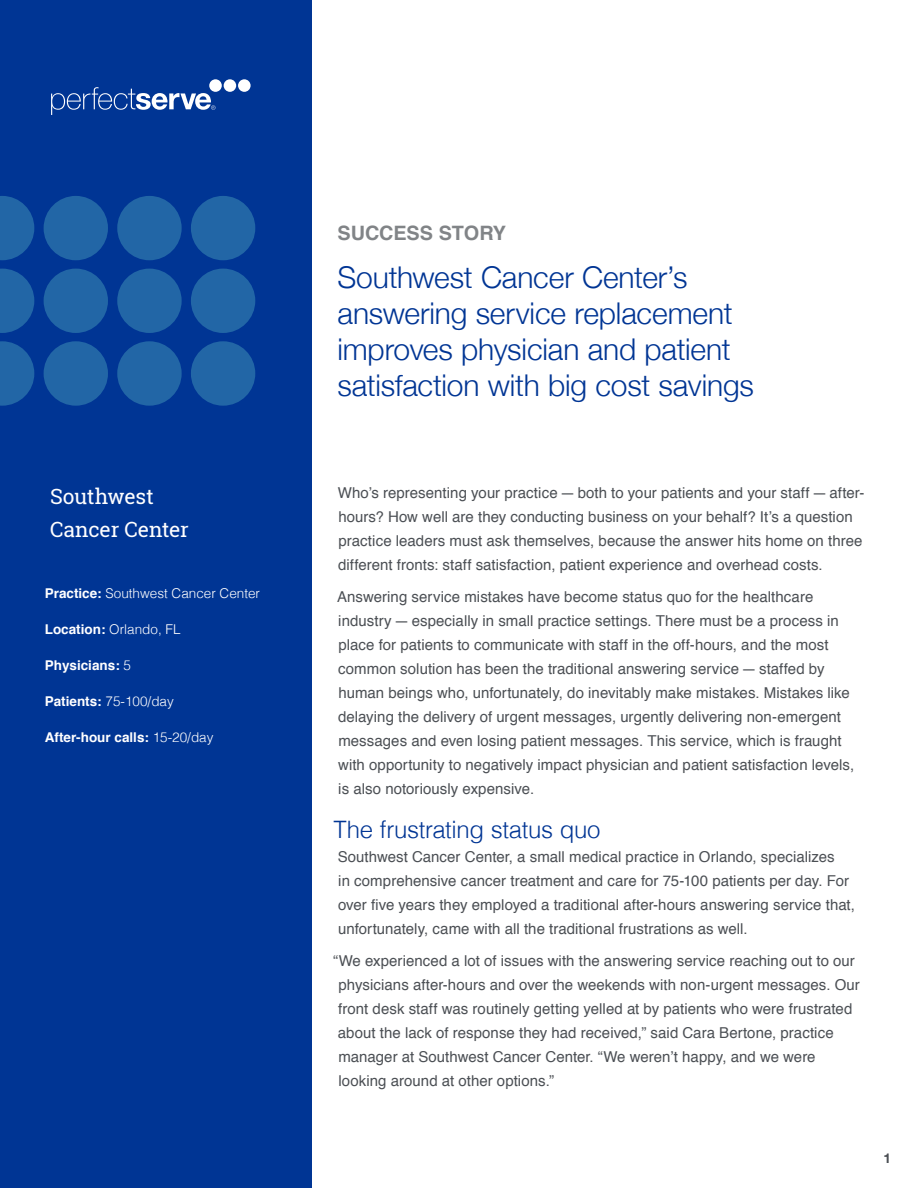
<style>
.page{position:relative;width:918px;height:1188px;background:#fff}
.page>*{position:absolute;margin:0;border:0;box-sizing:border-box;transform-origin:0 0}
.Headline{font:300 30px/36px "Helvetica Neue";letter-spacing:-.005em;color:#003594}
.Section_Headers{font:300 24px "Helvetica";letter-spacing:-.015em;color:#003594}
.Pull-quote{font:21px "Roboto Slab";letter-spacing:-.01em;color:#fff}
.t1{font:700 19.8px "Helvetica";color:#818487}
.Body_Text{font:15px/24px "Helvetica";letter-spacing:.005em;color:#4b4f54}
.Body_Text-2{font:300 13.5px "Helvetica";color:#fff}
.Body_Text-3{font:700 13.5px "Helvetica";color:#fff}
.t2{font:700 13.5px "Helvetica Neue";color:#4b4f54}
.s1{font-weight:700}
.s2{font-weight:300}
</style>
<div class="page">
<div style="left:0;top:0;width:311px;height:1188px;background:#003594"></div>
<div style="left:238px;top:79px;width:13px;height:13px;background:#fff;border-radius:50%"></div>
<div style="left:224px;top:79px;width:12px;height:13px;background:#fff;border-radius:50%"></div>
<div style="left:209px;top:79px;width:13px;height:13px;background:#fff;border-radius:50%"></div>
<svg style="left:51px;top:87px;width:164px;height:28px"></svg>
<div style="left:191px;top:196px;width:64px;height:64px;background:#2266a6;border-radius:50%"></div>
<div style="left:117px;top:196px;width:65px;height:64px;background:#2266a6;border-radius:50%"></div>
<div style="left:44px;top:196px;width:64px;height:64px;background:#2266a6;border-radius:50%"></div>
<svg style="left:0;top:196px;width:34px;height:64px"></svg>
<div style="left:191px;top:269px;width:64px;height:64px;background:#2266a6;border-radius:50%"></div>
<div style="left:117px;top:269px;width:65px;height:64px;background:#2266a6;border-radius:50%"></div>
<div style="left:44px;top:269px;width:64px;height:64px;background:#2266a6;border-radius:50%"></div>
<svg style="left:0;top:269px;width:34px;height:64px"></svg>
<div style="left:191px;top:341px;width:64px;height:65px;background:#2266a6;border-radius:50%"></div>
<div style="left:117px;top:341px;width:65px;height:65px;background:#2266a6;border-radius:50%"></div>
<div style="left:44px;top:341px;width:64px;height:65px;background:#2266a6;border-radius:50%"></div>
<svg style="left:0;top:341px;width:34px;height:65px"></svg>
<p class="Pull-quote" style="left:50px;top:482px;width:105px">Southwest</p>
<p class="Pull-quote" style="left:50px;top:515px;width:140px">Cancer Center</p>
<p class="Body_Text-2" style="left:45px;top:582px;width:217px"><span class="s1">Practice:</span> Southwest Cancer Center</p>
<p class="Body_Text-2" style="left:45px;top:618px;width:137px"><span class="s1">Location:</span> Orlando, FL</p>
<p class="Body_Text-3" style="left:45px;top:655px;width:88px">Physicians: <span class="s2">5</span></p>
<p class="Body_Text-2" style="left:45px;top:690px;width:131px"><span class="s1">Patients:</span> 75-100/day</p>
<p class="Body_Text-3" style="left:45px;top:727px;width:170px">After-hour calls: <span class="s2">15-20/day</span></p>
<p class="t1" style="left:338px;top:217px;width:170px">SUCCESS STORY</p>
<p class="Headline" style="left:338px;top:257px;width:418px">Southwest Cancer Center’s answering service replacement improves physician and patient satisfaction with big cost savings</p>
<p class="Body_Text" style="left:338px;top:481px;width:528px">Who’s representing your practice — both to your patients and your staff — after&shy;hours? How well are they conducting business on your behalf? It’s a question practice leaders must ask themselves, because the answer hits home on three different fronts: staff satisfaction, patient experience and overhead costs.</p>
<p class="Body_Text" style="left:337px;top:585px;width:519px">Answering service mistakes have become status quo for the healthcare industry — especially in small practice settings. There must be a process in place for patients to communicate with staff in the off-hours, and the most common solution has been the traditional answering service — staffed by human beings who, unfortunately, do inevitably make mistakes. Mistakes like delaying the delivery of urgent messages, urgently delivering non-emergent messages and even losing patient messages. This service, which is fraught with opportunity to negatively impact physician and patient satisfaction levels, is also notoriously expensive.</p>
<p class="Section_Headers" style="left:334px;top:809px;width:268px">The frustrating status quo</p>
<p class="Body_Text" style="left:338px;top:845px;width:519px">Southwest Cancer Center, a small medical practice in Orlando, specializes<br>in comprehensive cancer treatment and care for 75-100 patients per day. For over five years they employed a traditional after-hours answering service that, unfortunately, came with all the traditional frustrations as well.</p>
<p class="Body_Text" style="left:338px;top:949px;width:524px;text-indent:-5px">“We experienced a lot of issues with the answering service reaching out to our physicians after-hours and over the weekends with non-urgent messages. Our front desk staff was routinely getting yelled at by patients who were frustrated about the lack of response they had received,” said Cara Bertone, practice manager at Southwest Cancer Center. “We weren’t happy, and we were looking around at other options.”</p>
<p class="t2" style="left:883px;top:1147px;width:9px">1</p>
</div>
